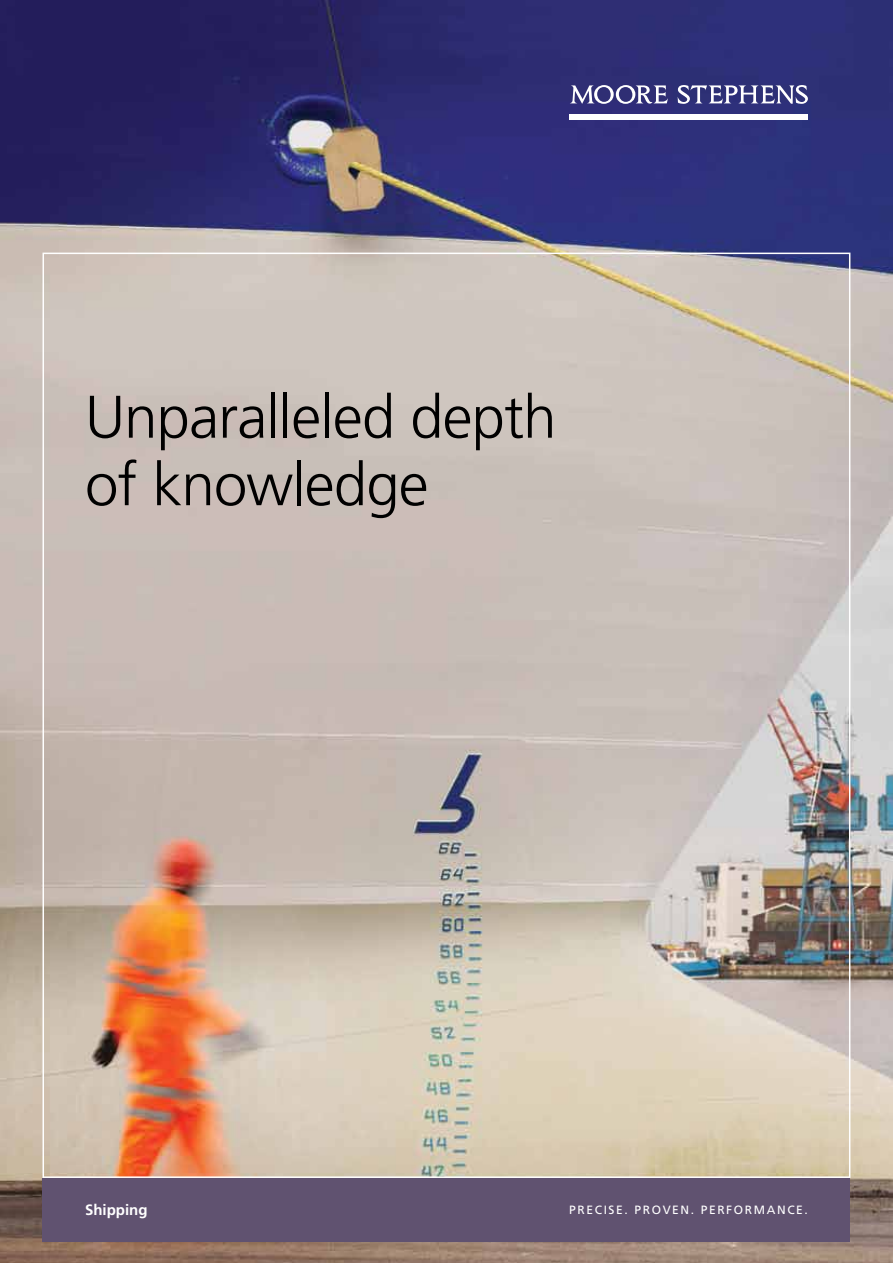
<style>
.page{position:relative;width:893px;height:1263px;background:#fff}
.page>*{position:absolute;margin:0;border:0;box-sizing:border-box;transform-origin:0 0}
.t1{font:300 60px/67.5px "Frutiger LT Std";letter-spacing:-.015em;color:#000}
.t2{font:700 15px "Frutiger";color:#fff}
.t3{font:12px "Frutiger";letter-spacing:.135em;color:#fff}
</style>
<div class="page">
<img style="left:0;top:0;width:893px;height:1263px">
<div style="left:43px;top:1178px;width:807px;height:64px;background:#605270"></div>
<svg style="left:570px;top:85px;width:98px;height:19px"></svg>
<svg style="left:678px;top:85px;width:130px;height:19px"></svg>
<div style="left:570px;top:114px;width:238px;height:5px;background:#fff"></div>
<p class="t1" style="left:85px;top:384px;width:473px">Unparalleled depth of knowledge</p>
<p class="t2" style="left:85px;top:1201px;width:64px">Shipping</p>
<p class="t3" style="left:569px;top:1203px;width:240px">PRECISE. PROVEN. PERFORMANCE.</p>
</div>
